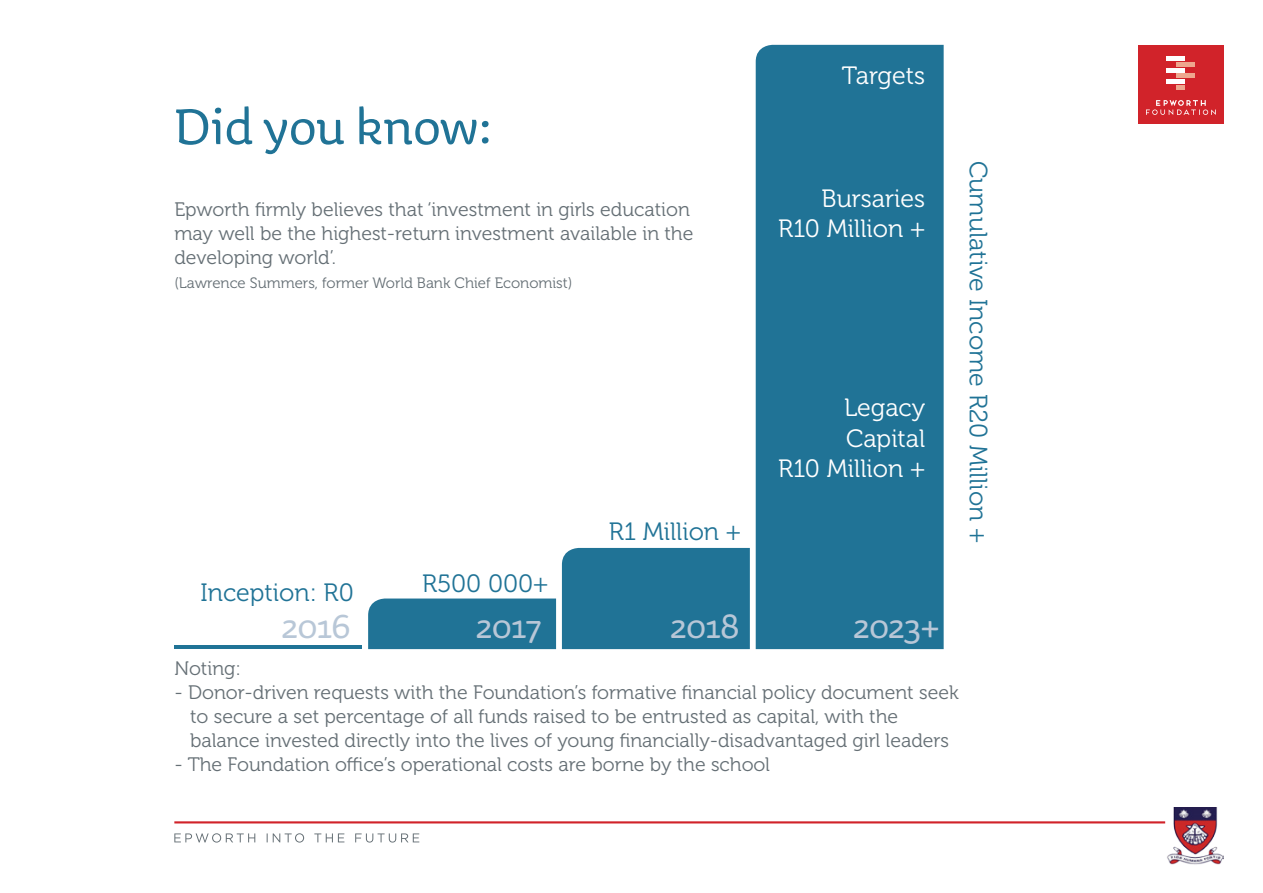
<style>
.page{position:relative;width:1263px;height:893px;background:#fff}
.page>*{position:absolute;margin:0;border:0;box-sizing:border-box;transform-origin:0 0}
.t1{font:54.75px "Aniuk";color:#207396}
.t2{font:37.2px "Aniuk";color:#b8c7d7}
.t3{font:25.05px "Museo 300";color:#207396}
.t4{font:25.05px/30.8px "Museo 300";color:#fff;text-align:right}
.t5{font:19.5px/24px "Museo 300";color:#656f75}
.t6{font:15px "Museo 300";color:#656f75}
</style>
<div class="page">
<svg style="left:174px;top:833px;width:245px;height:10px"></svg>
<svg style="left:174px;top:645px;width:188px;height:4px"></svg>
<div style="left:368px;top:598px;width:188px;height:51px;background:#207396"></div>
<div style="left:562px;top:548px;width:188px;height:101px;background:#207396"></div>
<div style="left:756px;top:45px;width:188px;height:604px;background:#207396"></div>
<img style="left:1165px;top:808px;width:58px;height:57px">
<div style="left:1138px;top:45px;width:85px;height:78px;background:#d1232a"></div>
<svg style="left:1146px;top:100px;width:70px;height:15px"></svg>
<hr style="left:1167px;top:57px;width:18px;height:4px;background:#fff">
<div style="left:1176px;top:62px;width:18px;height:5px;background:#eea78e"></div>
<div style="left:1167px;top:68px;width:18px;height:5px;background:#fff"></div>
<div style="left:1176px;top:73px;width:18px;height:5px;background:#eea78e"></div>
<div style="left:1167px;top:79px;width:18px;height:5px;background:#fff"></div>
<svg style="left:1176px;top:85px;width:9px;height:4px"></svg>
<hr style="left:174px;top:821px;width:991px;height:2px;background:#d1232a">
<h1 class="t1" style="left:174px;top:94px;width:319px">Did you know:</h1>
<p class="t5" style="left:174px;top:198px;width:520px">Epworth firmly believes that ‘investment in girls education may well be the highest-return investment available in the developing world’.</p>
<p class="t6" style="left:174px;top:275px;width:400px">(Lawrence Summers, former World Bank Chief Economist)</p>
<p class="t4" style="left:842px;top:61px;width:85px">Targets</p>
<p class="t4" style="left:778px;top:183px;width:148px">Bursaries<br>R10 Million +</p>
<p class="t3" style="left:609px;top:518px;width:134px">R1 Million +</p>
<p class="t4" style="left:778px;top:392px;width:148px">Legacy<br>Capital<br>R10 Million +</p>
<p class="t3" style="left:992px;top:161px;width:383px;rotate:90deg">Cumulative Income R20 Million +</p>
<p class="t3" style="left:422px;top:570px;width:128px">R500 000+</p>
<p class="t3" style="left:200px;top:579px;width:155px">Inception: R0</p>
<h2 class="t2" style="left:281px;top:604px;width:70px">2016</h2>
<h2 class="t2" style="left:476px;top:604px;width:67px">2017</h2>
<h2 class="t2" style="left:670px;top:604px;width:70px">2018</h2>
<h2 class="t2" style="left:853px;top:604px;width:88px">2023+</h2>
<p class="t5" style="left:174px;top:656px;width:68px">Noting:</p>
<p class="t5" style="left:190px;top:680px;width:770px;text-indent:-16px">- Donor-driven requests with the Foundation’s formative financial policy document seek to secure a set percentage of all funds raised to be entrusted as capital, with the balance invested directly into the lives of young financially-disadvantaged girl leaders</p>
<p class="t5" style="left:174px;top:752px;width:597px">- The Foundation office’s operational costs are borne by the school</p>
</div>
